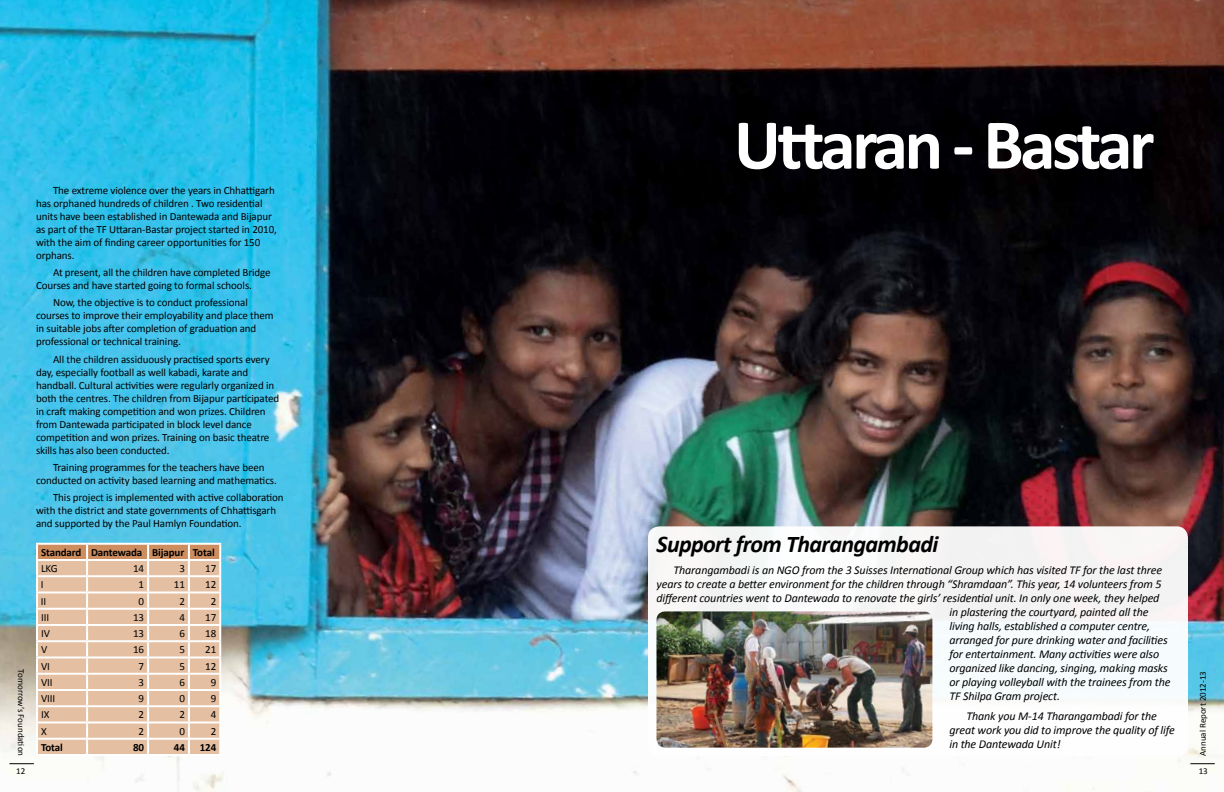
<style>
.page{position:relative;width:1224px;height:792px;background:#fff}
.page>*{position:absolute;margin:0;border:0;box-sizing:border-box;transform-origin:0 0}
.t1{font:700 72px "Calibri";letter-spacing:-.05em;color:#fff}
.t2{font:italic 700 24px "Calibri";letter-spacing:-.025em;color:#000}
.t3{font:italic 12px/14px "Calibri";letter-spacing:-.01em;color:#000}
.t4{font:11px/13px "Calibri";letter-spacing:-.01em;color:#000}
.t5{font:700 11px "Calibri";letter-spacing:-.01em;color:#000}
.t6{font:9px "Calibri";color:#000}
</style>
<div class="page">
<img style="left:0;top:0;width:1224px;height:792px">
<hr style="left:36px;top:543px;width:51px;height:2px;background:#fff">
<hr style="left:87px;top:543px;width:61px;height:2px;background:#fff">
<hr style="left:148px;top:543px;width:41px;height:2px;background:#fff">
<hr style="left:189px;top:543px;width:32px;height:2px;background:#fff">
<svg style="left:36px;top:544px;width:185px;height:210px;background:#e7c6ac"></svg>
<hr style="left:36px;top:754px;width:51px;height:2px;background:#fff">
<hr style="left:87px;top:754px;width:61px;height:2px;background:#fff">
<hr style="left:148px;top:754px;width:41px;height:2px;background:#fff">
<hr style="left:189px;top:754px;width:32px;height:2px;background:#fff">
<div style="left:648px;top:526px;width:540px;height:230px;background:#f7fafb;border-radius:11px"></div>
<img style="left:657px;top:611px;width:275px;height:137px">
<svg style="left:1190px;top:763px;width:25px;height:1px"></svg>
<svg style="left:9px;top:763px;width:25px;height:1px"></svg>
<p class="t4" style="left:36px;top:183px;width:242px;text-indent:17px">The extreme violence over the years in Chhattigarh has orphaned hundreds of children . Two residential units have been established in Dantewada and Bijapur as part of the TF Uttaran-Bastar project started in 2010, with the aim of finding career opportunities for 150 orphans.</p>
<p class="t4" style="left:36px;top:266px;width:236px;text-indent:17px">At present, all the children have completed Bridge<br>Courses and have started going to formal schools.</p>
<p class="t4" style="left:36px;top:296px;width:239px;text-indent:17px">Now, the objective is to conduct professional courses to improve their employability and place them in suitable jobs after completion of graduation and professional or technical training.</p>
<p class="t4" style="left:36px;top:352px;width:245px;text-indent:17px">All the children assiduously practised sports every day, especially football as well kabadi, karate and handball. Cultural activities were regularly organized in both the centres. The children from Bijapur participated in craft making competition and won prizes. Children from Dantewada participated in block level dance competition and won prizes. Training on basic theatre skills has also been conducted.</p>
<p class="t4" style="left:36px;top:460px;width:242px;text-align:center">Training programmes for the teachers have been conducted on activity based learning and mathematics.</p>
<p class="t4" style="left:36px;top:491px;width:249px;text-indent:17px">This project is implemented with active collaboration with the district and state governments of Chhattisgarh and supported by the Paul Hamlyn Foundation.</p>
<h1 class="t1" style="left:734px;top:99px;width:422px">Uttaran - Bastar</h1>
<h2 class="t2" style="left:657px;top:529px;width:283px">Support from Tharangambadi</h2>
<p class="t3" style="left:674px;top:562px;width:490px">Tharangambadi is an NGO from the 3 Suisses International Group which has visited TF for the last three</p>
<p class="t3" style="left:657px;top:576px;width:507px">years to create a better environment for the children through “Shramdaan”. This year, 14 volunteers from 5</p>
<p class="t3" style="left:657px;top:590px;width:504px">different countries went to Dantewada to renovate the girls’ residential unit. In only one week, they helped</p>
<p class="t3" style="left:949px;top:604px;width:201px">in plastering the courtyard, painted all the</p>
<p class="t3" style="left:949px;top:618px;width:202px">living halls, established a computer centre,</p>
<p class="t3" style="left:949px;top:632px;width:220px">arranged for pure drinking water and facilities</p>
<p class="t3" style="left:949px;top:646px;width:211px">for entertainment. Many activities were also</p>
<p class="t3" style="left:949px;top:660px;width:220px">organized like dancing, singing, making masks</p>
<p class="t3" style="left:949px;top:675px;width:223px">or playing volleyball with the trainees from the</p>
<p class="t3" style="left:949px;top:689px;width:112px">TF Shilpa Gram project.</p>
<p class="t3" style="left:949px;top:708px;width:227px;text-indent:17px">Thank you M-14 Tharangambadi for the great work you did to improve the quality of life in the Dantewada Unit!</p>
<p class="t5" style="left:41px;top:545px;width:175px">Standard Dantewada Bijapur Total</p>
<p class="t4" style="left:41px;top:562px;width:18px">LKG</p>
<p class="t4" style="left:133px;top:562px;width:13px">14</p>
<p class="t4" style="left:179px;top:562px;width:7px">3</p>
<p class="t4" style="left:205px;top:562px;width:13px">17</p>
<p class="t4" style="left:41px;top:578px;width:4px">I</p>
<p class="t4" style="left:139px;top:578px;width:7px">1</p>
<p class="t4" style="left:174px;top:578px;width:13px">11</p>
<p class="t4" style="left:205px;top:578px;width:13px">12</p>
<p class="t4" style="left:41px;top:594px;width:7px">II</p>
<p class="t4" style="left:139px;top:594px;width:7px">0</p>
<p class="t4" style="left:179px;top:594px;width:7px">2</p>
<p class="t4" style="left:211px;top:594px;width:7px">2</p>
<p class="t4" style="left:41px;top:610px;width:10px">III</p>
<p class="t4" style="left:133px;top:610px;width:13px">13</p>
<p class="t4" style="left:179px;top:610px;width:7px">4</p>
<p class="t4" style="left:205px;top:610px;width:13px">17</p>
<p class="t4" style="left:41px;top:627px;width:10px">IV</p>
<p class="t4" style="left:133px;top:627px;width:13px">13</p>
<p class="t4" style="left:179px;top:627px;width:7px">6</p>
<p class="t4" style="left:205px;top:627px;width:13px">18</p>
<p class="t4" style="left:41px;top:643px;width:8px">V</p>
<p class="t4" style="left:133px;top:643px;width:13px">16</p>
<p class="t4" style="left:179px;top:643px;width:7px">5</p>
<p class="t4" style="left:205px;top:643px;width:13px">21</p>
<p class="t4" style="left:41px;top:659px;width:10px">VI</p>
<p class="t4" style="left:139px;top:659px;width:7px">7</p>
<p class="t4" style="left:179px;top:659px;width:7px">5</p>
<p class="t4" style="left:205px;top:659px;width:13px">12</p>
<p class="t4" style="left:41px;top:675px;width:13px">VII</p>
<p class="t4" style="left:139px;top:675px;width:7px">3</p>
<p class="t4" style="left:179px;top:675px;width:7px">6</p>
<p class="t4" style="left:211px;top:675px;width:7px">9</p>
<p class="t4" style="left:41px;top:692px;width:16px">VIII</p>
<p class="t4" style="left:139px;top:692px;width:7px">9</p>
<p class="t4" style="left:179px;top:692px;width:7px">0</p>
<p class="t4" style="left:211px;top:692px;width:7px">9</p>
<p class="t4" style="left:41px;top:708px;width:10px">IX</p>
<p class="t4" style="left:139px;top:708px;width:7px">2</p>
<p class="t4" style="left:179px;top:708px;width:7px">2</p>
<p class="t4" style="left:211px;top:708px;width:7px">4</p>
<p class="t4" style="left:41px;top:724px;width:7px">X</p>
<p class="t4" style="left:139px;top:724px;width:7px">2</p>
<p class="t4" style="left:179px;top:724px;width:7px">0</p>
<p class="t4" style="left:211px;top:724px;width:7px">2</p>
<p class="t5" style="left:41px;top:740px;width:23px">Total</p>
<p class="t5" style="left:133px;top:740px;width:13px">80</p>
<p class="t5" style="left:174px;top:740px;width:13px">44</p>
<p class="t5" style="left:200px;top:740px;width:18px">124</p>
<p class="t6" style="left:27px;top:669px;width:88px;rotate:90deg">Tomorrow’s Foundation</p>
<p class="t6" style="left:16px;top:765px;width:11px">12</p>
<p class="t6" style="left:1199px;top:765px;width:11px">13</p>
<p class="t6" style="left:1197px;top:756px;width:86px;rotate:-90deg">Annual Report 2012-13</p>
</div>
